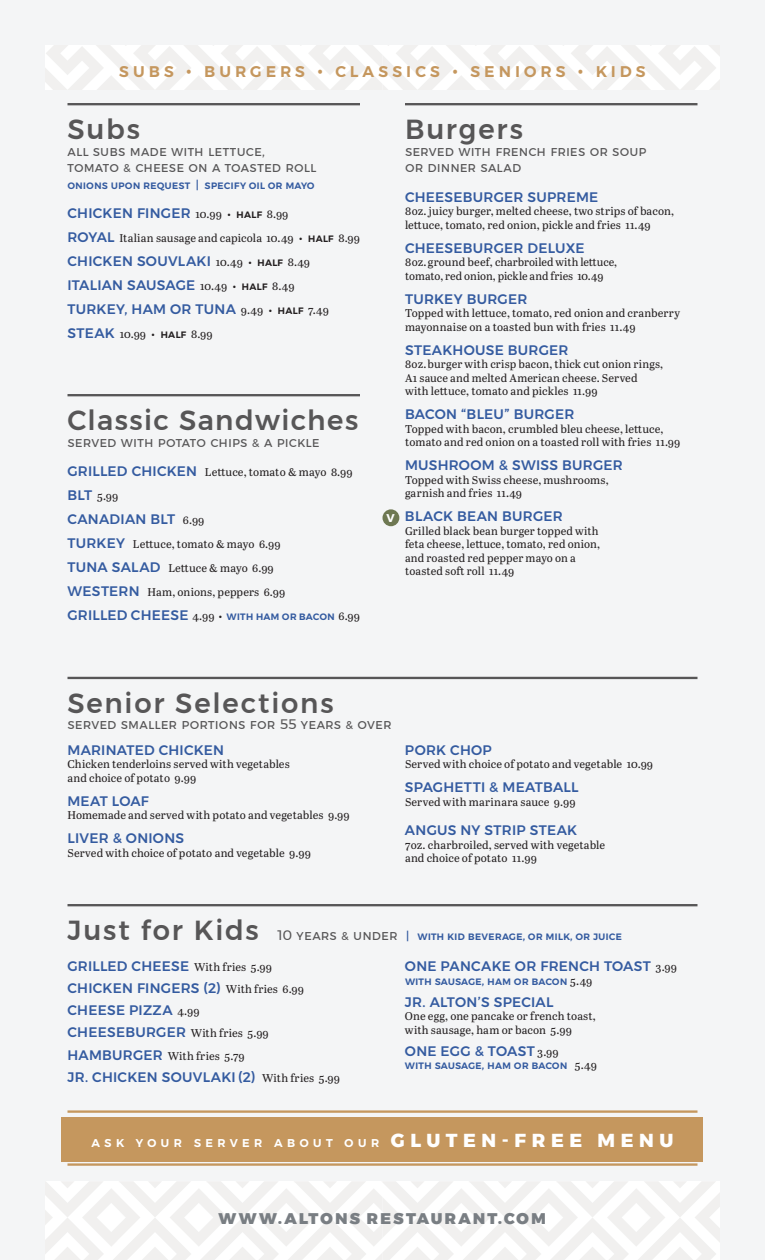
<style>
.page{position:relative;width:765px;height:1260px;background:#f4f5f6}
.page>*{position:absolute;margin:0;border:0;box-sizing:border-box;transform-origin:0 0}
.t1{font:500 27.5px "Montserrat";letter-spacing:.065em;color:#575657}
.t2{font:500 18.75px "Montserrat";letter-spacing:.18em;color:#c5975e}
.t3{font:800 18.75px "Montserrat";letter-spacing:.08em;color:#797e83}
.t4{font:500 13.75px "Montserrat";letter-spacing:.02em;color:#345ba0}
.t5{font:13.75px/16.5px "Montserrat";letter-spacing:.045em;color:#575657}
.t6{font:13.75px/16.5px "Montserrat";letter-spacing:.075em;color:#575657}
.t7{font:500 13.75px "Montserrat";letter-spacing:.285em;color:#fff}
.t8{font:11.25px/13.5px "Abril Text";letter-spacing:.01em;color:#231f20}
.t9{font:500 11.25px "Montserrat";letter-spacing:-.005em;color:#345ba0}
.t10{font:700 11.25px "Montserrat";color:#fff}
.s1{font-family:"Abril Text";font-weight:400;font-size:11.25px;color:#231f20}
.s2{font-size:11.25px;color:#231f20}
.s3{font-family:"Montserrat";font-weight:500;font-size:13.75px;color:#345ba0}
.s4{font-family:"Montserrat";font-weight:500}
.s5{font-size:13.75px}
.s6{font-family:"Abril Text";font-weight:400;color:#231f20}
.s7{color:#231f20}
.s8{font-size:27.5px;color:#575657}
.s9{font-weight:400;font-size:13.75px;color:#575657}
.s10{font-weight:800;font-size:18.75px}
</style>
<div class="page">
<div style="left:62px;top:1117px;width:641px;height:45px;background:#c5975e"></div>
<svg style="left:45px;top:45px;width:675px;height:45px"></svg>
<svg style="left:45px;top:1181px;width:675px;height:79px"></svg>
<hr style="left:68px;top:1110px;width:630px;height:3px;background:#c5975e">
<hr style="left:68px;top:1163px;width:630px;height:3px;background:#c5975e">
<hr style="left:68px;top:677px;width:630px;height:2px;background:#575657">
<hr style="left:68px;top:904px;width:630px;height:2px;background:#575657">
<hr style="left:405px;top:103px;width:293px;height:2px;background:#575657">
<div style="left:382px;top:509px;width:17px;height:17px;background:#6e7852;border-radius:50%"></div>
<hr style="left:68px;top:103px;width:292px;height:2px;background:#575657">
<hr style="left:68px;top:394px;width:292px;height:2px;background:#575657">
<p class="t2" style="left:119px;top:55px;width:529px">subs • burgers • classics • seniors • kids</p>
<p class="t1" style="left:68px;top:108px;width:74px">Subs</p>
<p class="t6" style="left:68px;top:142px;width:248px">ALL SUBS MADE WITH LETTUCE,<br>TOMATO &amp; CHEESE ON A TOASTED ROLL</p>
<p class="t9" style="left:68px;top:176px;width:249px">onions upon request | specify oil or mayo</p>
<p class="t4" style="left:68px;top:203px;width:222px">CHICKEN FINGER <span class="s1">10.99</span> <span class="s2">• half</span> <span class="s1">8.99</span></p>
<p class="t8" style="left:68px;top:231px;width:294px"><span class="s3">ROYAL</span> Italian sausage and capicola 10.49 <span class="s4">• half</span> 8.99</p>
<p class="t4" style="left:68px;top:251px;width:244px">CHICKEN SOUVLAKI <span class="s1">10.49</span> <span class="s2">• half</span> <span class="s1">8.49</span></p>
<p class="t4" style="left:68px;top:275px;width:229px">ITALIAN SAUSAGE <span class="s1">10.49</span> <span class="s2">• half</span> <span class="s1">8.49</span></p>
<p class="t4" style="left:68px;top:299px;width:263px">TURKEY, HAM OR TUNA <span class="s1">9.49</span> <span class="s2">• half</span> <span class="s1">7.49</span></p>
<p class="t8" style="left:68px;top:327px;width:147px"><span class="s3">STEAK</span> 10.99 <span class="s4">• half</span> 8.99</p>
<p class="t1" style="left:68px;top:399px;width:292px">Classic Sandwiches</p>
<p class="t5" style="left:68px;top:433px;width:254px">SERVED WITH POTATO CHIPS &amp; A PICKLE</p>
<p class="t8" style="left:68px;top:465px;width:287px"><span class="s3">GRILLED CHICKEN</span> Lettuce, tomato &amp; mayo 8.99</p>
<p class="t8" style="left:68px;top:489px;width:52px"><span class="s3">BLT</span> 5.99</p>
<p class="t4" style="left:68px;top:509px;width:138px">CANADIAN BLT <span class="s1">6.99</span></p>
<p class="t8" style="left:67px;top:537px;width:215px"><span class="s3">TURKEY</span> Lettuce, tomato &amp; mayo 6.99</p>
<p class="t8" style="left:68px;top:561px;width:208px"><span class="s3">TUNA SALAD</span> Lettuce &amp; mayo 6.99</p>
<p class="t8" style="left:68px;top:585px;width:219px"><span class="s3">WESTERN</span> Ham, onions, peppers 6.99</p>
<p class="t9" style="left:68px;top:607px;width:294px"><span class="s5">GRILLED CHEESE</span> <span class="s6">4.99</span> <span class="s7">•</span> with ham or bacon <span class="s6">6.99</span></p>
<p class="t1" style="left:405px;top:108px;width:119px">Burgers</p>
<p class="t5" style="left:405px;top:142px;width:243px">SERVED WITH FRENCH FRIES OR SOUP<br>OR DINNER SALAD</p>
<p class="t4" style="left:405px;top:186px;width:195px">CHEESEBURGER SUPREME</p>
<p class="t8" style="left:405px;top:204px;width:271px">8 oz. juicy burger, melted cheese, two strips of bacon, lettuce, tomato, red onion, pickle and fries 11.49</p>
<p class="t4" style="left:405px;top:237px;width:181px">CHEESEBURGER DELUXE</p>
<p class="t8" style="left:405px;top:255px;width:214px">8 oz. ground beef, charbroiled with lettuce, tomato, red onion, pickle and fries 10.49</p>
<p class="t4" style="left:405px;top:288px;width:124px">TURKEY BURGER</p>
<p class="t8" style="left:405px;top:306px;width:277px">Topped with lettuce, tomato, red onion and cranberry mayonnaise on a toasted bun with fries 11.49</p>
<p class="t4" style="left:405px;top:339px;width:165px">STEAKHOUSE BURGER</p>
<p class="t8" style="left:405px;top:357px;width:260px">8 oz. burger with crisp bacon, thick cut onion rings,<br>A1 sauce and melted American cheese. Served with lettuce, tomato and pickles 11.99</p>
<p class="t4" style="left:405px;top:404px;width:171px">BACON “BLEU” BURGER</p>
<p class="t8" style="left:405px;top:422px;width:277px">Topped with bacon, crumbled bleu cheese, lettuce, tomato and red onion on a toasted roll with fries 11.99</p>
<p class="t4" style="left:405px;top:455px;width:219px">MUSHROOM &amp; SWISS BURGER</p>
<p class="t8" style="left:405px;top:473px;width:205px">Topped with Swiss cheese, mushrooms, garnish and fries 11.49</p>
<p class="t10" style="left:387px;top:509px;width:10px">V</p>
<p class="t4" style="left:405px;top:506px;width:159px">BLACK BEAN BURGER</p>
<p class="t8" style="left:405px;top:524px;width:196px">Grilled black bean burger topped with feta cheese, lettuce, tomato, red onion, and roasted red pepper mayo on a toasted soft roll 11.49</p>
<p class="t1" style="left:68px;top:682px;width:268px">Senior Selections</p>
<p class="t5" style="left:68px;top:716px;width:326px">SERVED SMALLER PORTIONS FOR 55 YEARS &amp; OVER</p>
<p class="t4" style="left:67px;top:739px;width:158px">MARINATED CHICKEN</p>
<p class="t8" style="left:68px;top:757px;width:224px">Chicken tenderloins served with vegetables and choice of potato 9.99</p>
<p class="t4" style="left:67px;top:790px;width:83px">MEAT LOAF</p>
<p class="t8" style="left:68px;top:808px;width:284px">Homemade and served with potato and vegetables 9.99</p>
<p class="t4" style="left:67px;top:828px;width:118px">LIVER &amp; ONIONS</p>
<p class="t8" style="left:68px;top:845px;width:245px">Served with choice of potato and vegetable 9.99</p>
<p class="t4" style="left:405px;top:739px;width:88px">PORK CHOP</p>
<p class="t8" style="left:405px;top:757px;width:250px">Served with choice of potato and vegetable 10.99</p>
<p class="t4" style="left:405px;top:777px;width:175px">SPAGHETTI &amp; MEATBALL</p>
<p class="t8" style="left:405px;top:794px;width:172px">Served with marinara sauce 9.99</p>
<p class="t4" style="left:405px;top:820px;width:174px">ANGUS NY STRIP STEAK</p>
<p class="t8" style="left:405px;top:838px;width:202px">7oz. charbroiled, served with vegetable and choice of potato 11.99</p>
<p class="t9" style="left:68px;top:927px;width:556px"><span class="s8">Just for Kids</span> <span class="s9">10 YEARS &amp; UNDER</span> | with kid beverage, or milk, or juice</p>
<p class="t4" style="left:67px;top:955px;width:206px">GRILLED CHEESE <span class="s1">With fries 5.99</span></p>
<p class="t4" style="left:67px;top:978px;width:238px">CHICKEN FINGERS (2) <span class="s1">With fries 6.99</span></p>
<p class="t4" style="left:67px;top:1000px;width:134px">CHEESE PIZZA <span class="s1">4.99</span></p>
<p class="t8" style="left:67px;top:1026px;width:203px"><span class="s3">CHEESEBURGER</span> With fries 5.99</p>
<p class="t8" style="left:67px;top:1048px;width:179px"><span class="s3">HAMBURGER</span> With fries 5.79</p>
<p class="t4" style="left:68px;top:1066px;width:274px">JR. CHICKEN SOUVLAKI (2) <span class="s1">With fries 5.99</span></p>
<p class="t4" style="left:405px;top:955px;width:274px">ONE PANCAKE OR FRENCH TOAST <span class="s1">3.99</span></p>
<p class="t9" style="left:405px;top:972px;width:189px">with sausage, ham or bacon <span class="s6">5.49</span></p>
<p class="t4" style="left:405px;top:991px;width:150px">JR. ALTON’S SPECIAL</p>
<p class="t8" style="left:405px;top:1009px;width:192px">One egg, one pancake or french toast, with sausage, ham or bacon 5.99</p>
<p class="t4" style="left:405px;top:1040px;width:155px">ONE EGG &amp; TOAST <span class="s1">3.99</span></p>
<p class="t9" style="left:405px;top:1057px;width:193px">with sausage, ham or bacon <span class="s6">5.49</span></p>
<p class="t7" style="left:91px;top:1131px;width:584px">ask your server about our <span class="s10">GLUTEN-FREE MENU</span></p>
<p class="t3" style="left:219px;top:1202px;width:329px">www.altons restaurant.com</p>
</div>
